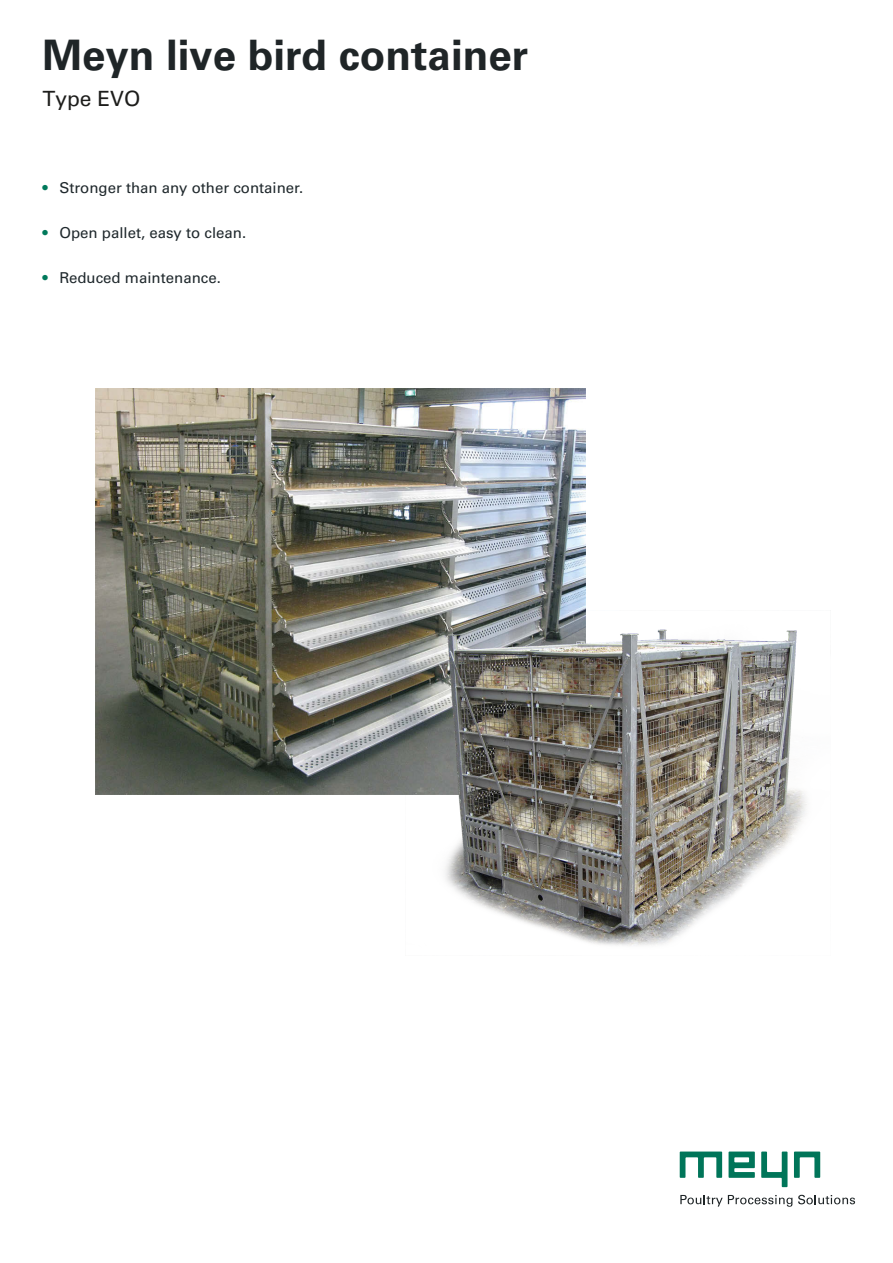
<style>
.page{position:relative;width:893px;height:1263px;background:#fff}
.page>*{position:absolute;margin:0;border:0;box-sizing:border-box;transform-origin:0 0}
.t1{font:700 42px "Univers";color:#1f2527}
.t2{font:21px "Univers";color:#1d1d1b}
.t3{font:15px "Univers";color:#1f282c}
.s1{color:#00795b}
</style>
<div class="page">
<svg style="left:680px;top:1151px;width:42px;height:27px"></svg>
<svg style="left:728px;top:1151px;width:27px;height:27px"></svg>
<svg style="left:761px;top:1151px;width:26px;height:36px"></svg>
<svg style="left:794px;top:1151px;width:26px;height:27px"></svg>
<svg style="left:680px;top:1195px;width:112px;height:12px"></svg>
<svg style="left:798px;top:1195px;width:57px;height:9px"></svg>
<img style="left:96px;top:389px;width:489px;height:406px">
<img style="left:405px;top:610px;width:402px;height:336px">
<h1 class="t1" style="left:43px;top:31px;width:487px">Meyn live bird container</h1>
<h2 class="t2" style="left:43px;top:86px;width:100px">Type EVO</h2>
<p class="t3" style="left:42px;top:179px;width:262px"><span class="s1">•</span> Stronger than any other container.</p>
<p class="t3" style="left:42px;top:224px;width:205px"><span class="s1">•</span> Open pallet, easy to clean.</p>
<p class="t3" style="left:42px;top:269px;width:180px"><span class="s1">•</span> Reduced maintenance.</p>
</div>
